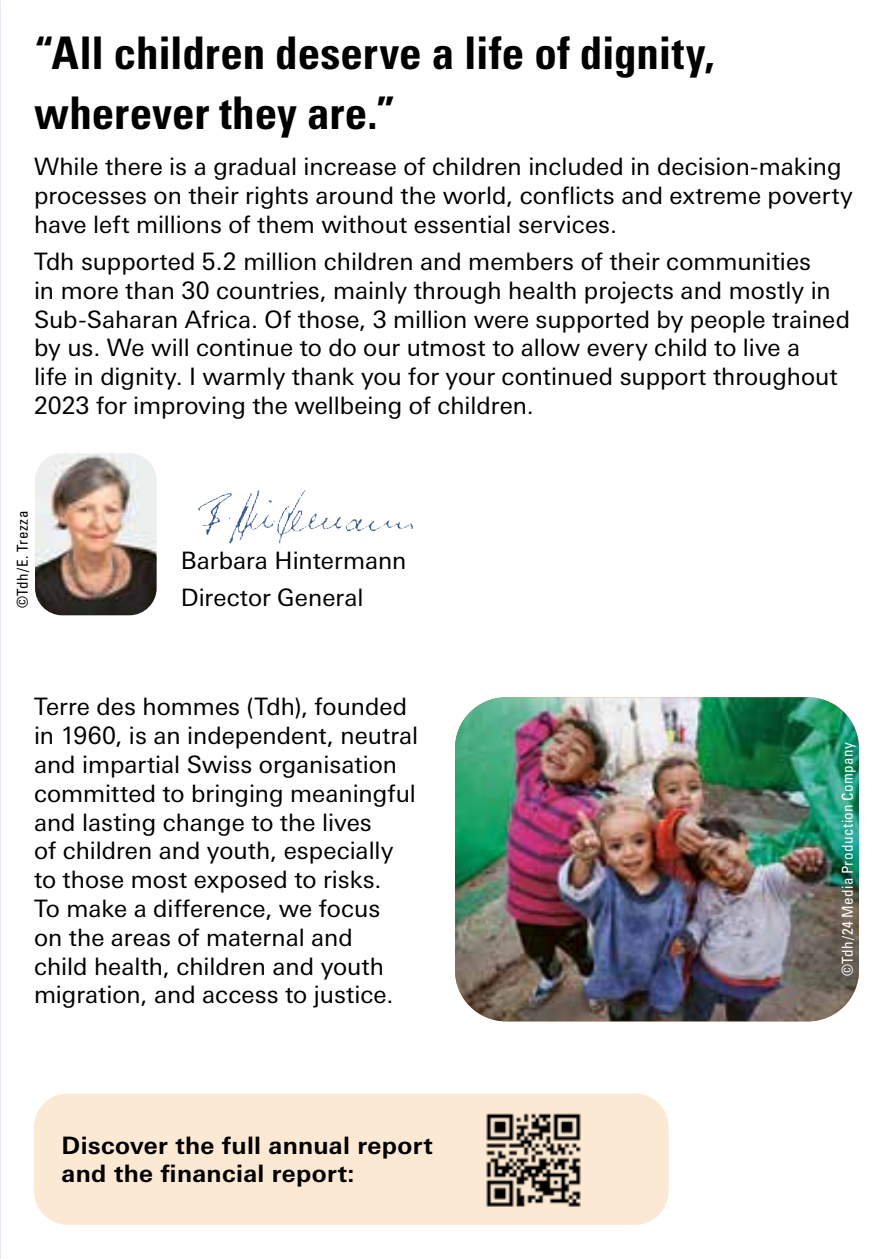
<style>
.page{position:relative;width:893px;height:1259px;background:#fff}
.page>*{position:absolute;margin:0;border:0;box-sizing:border-box;transform-origin:0 0}
.t1{font:700 condensed 45px/60px "Univers LT Std";color:#000}
.t2{font:24px/28.8px "Univers Next Pro";color:#000}
.t3{font:700 24px/28.8px "Univers Next Pro";letter-spacing:.015em;color:#000}
.t4{font:condensed 15px "Univers LT Std";letter-spacing:.03em;color:#fff}
.t5{font:condensed 15px "Univers LT Std";letter-spacing:.03em;color:#000}
</style>
<div class="page">
<img style="left:0;top:211px;width:1px;height:19px">
<svg style="left:0;top:0;width:1px;height:211px"></svg>
<svg style="left:0;top:615px;width:1px;height:644px"></svg>
<img style="left:35px;top:453px;width:122px;height:162px">
<img style="left:277px;top:490px;width:65px;height:53px">
<img style="left:455px;top:697px;width:404px;height:324px">
<div style="left:34px;top:1093px;width:635px;height:132px;background:#fce9d3;border-radius:34px"></div>
<img style="left:486px;top:1113px;width:95px;height:94px">
<h1 class="t1" style="left:34px;top:23px;width:682px">“All children deserve a life of dignity, wherever they are.”</h1>
<p class="t2" style="left:34px;top:152px;width:820px">While there is a gradual increase of children included in decision-making processes on their rights around the world, conflicts and extreme poverty have left millions of them without essential services.</p>
<p class="t2" style="left:34px;top:247px;width:817px">Tdh supported 5.2 million children and members of their communities<br>in more than 30 countries, mainly through health projects and mostly in Sub-Saharan Africa. Of those, 3 million were supported by people trained by us. We will continue to do our utmost to allow every child to live a<br>life in dignity. I warmly thank you for your continued support throughout 2023 for improving the wellbeing of children.</p>
<p class="t5" style="left:13px;top:608px;width:99px;rotate:-90deg">©Tdh/E. Trezza</p>
<p class="t2" style="left:181px;top:546px;width:227px">Barbara Hintermann</p>
<p class="t2" style="left:181px;top:583px;width:184px">Director General</p>
<p class="t2" style="left:34px;top:692px;width:386px">Terre des hommes (Tdh), founded in 1960, is an independent, neutral and impartial Swiss organisation committed to bringing meaningful and lasting change to the lives<br>of children and youth, especially to those most exposed to risks.<br>To make a difference, we focus<br>on the areas of maternal and<br>child health, children and youth migration, and access to justice.</p>
<p class="t3" style="left:62px;top:1130px;width:372px">Discover the full annual report and the financial report:</p>
<p class="t4" style="left:838px;top:976px;width:235px;rotate:-90deg">©Tdh/24 Media Production Company</p>
</div>
